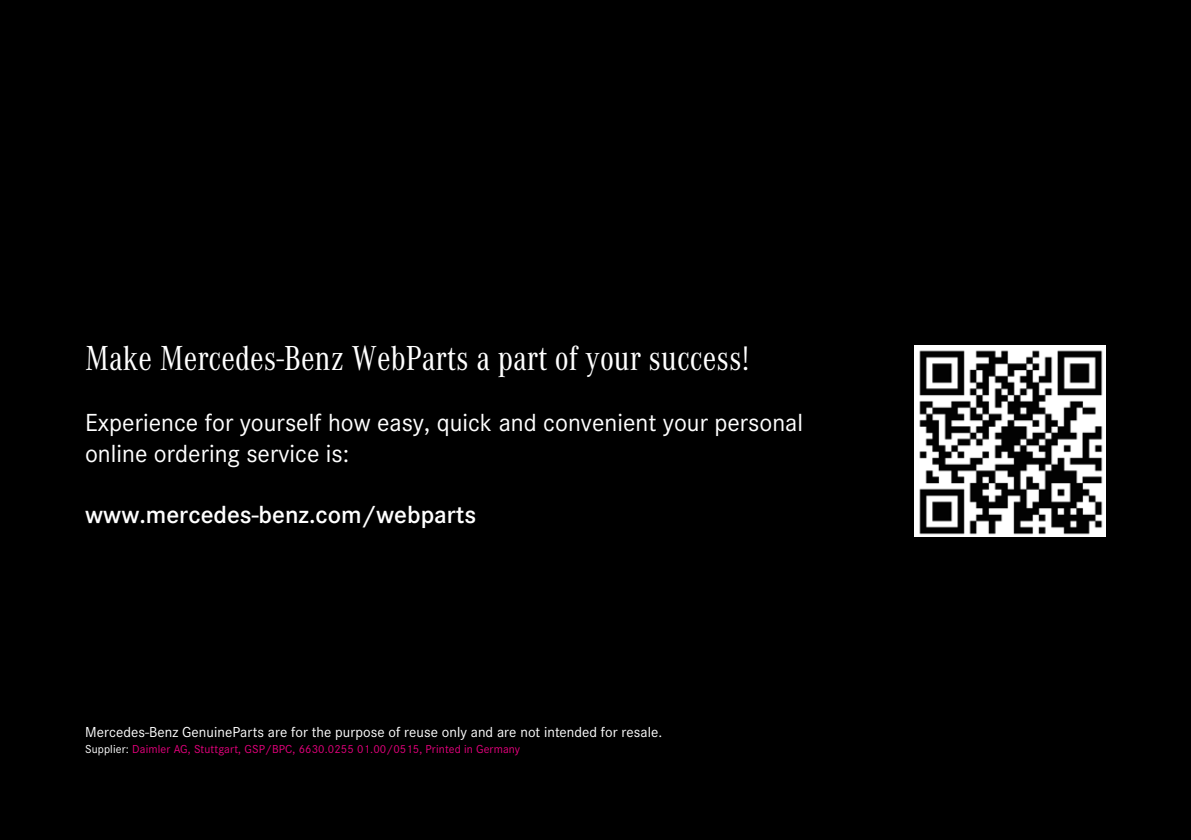
<style>
.page{position:relative;width:1191px;height:840px;background:#fff}
.page>*{position:absolute;margin:0;border:0;box-sizing:border-box;transform-origin:0 0}
.t1{font:36px "Corporate A Con";color:#fff}
.t2{font:25.6px/30.8px "Corporate S";color:#fff}
.t3{font:600 25.6px "Corporate S";color:#fff}
.t4{font:15px "Corporate S";letter-spacing:.005em;color:#fff}
.t5{font:12px "Corporate S";letter-spacing:.01em;color:#e5007d}
.s1{color:#fff}
</style>
<div class="page">
<div style="left:0;top:0;width:1191px;height:839px;background:#000"></div>
<img style="left:914px;top:345px;width:191px;height:191px">
<h1 class="t1" style="left:85px;top:332px;width:666px">Make Mercedes-Benz WebParts a part of your success!</h1>
<p class="t2" style="left:85px;top:405px;width:719px">Experience for yourself how easy, quick and convenient your personal online ordering service is:</p>
<p class="t3" style="left:85px;top:495px;width:393px">www.mercedes-benz.com/webparts</p>
<p class="t4" style="left:85px;top:720px;width:578px">Mercedes-Benz GenuineParts are for the purpose of reuse only and are not intended for resale.</p>
<p class="t5" style="left:85px;top:739px;width:437px"><span class="s1">Supplier:</span> Daimler AG, Stuttgart, GSP/BPC, 6630.0255 01.00/0515, Printed in Germany</p>
</div>
